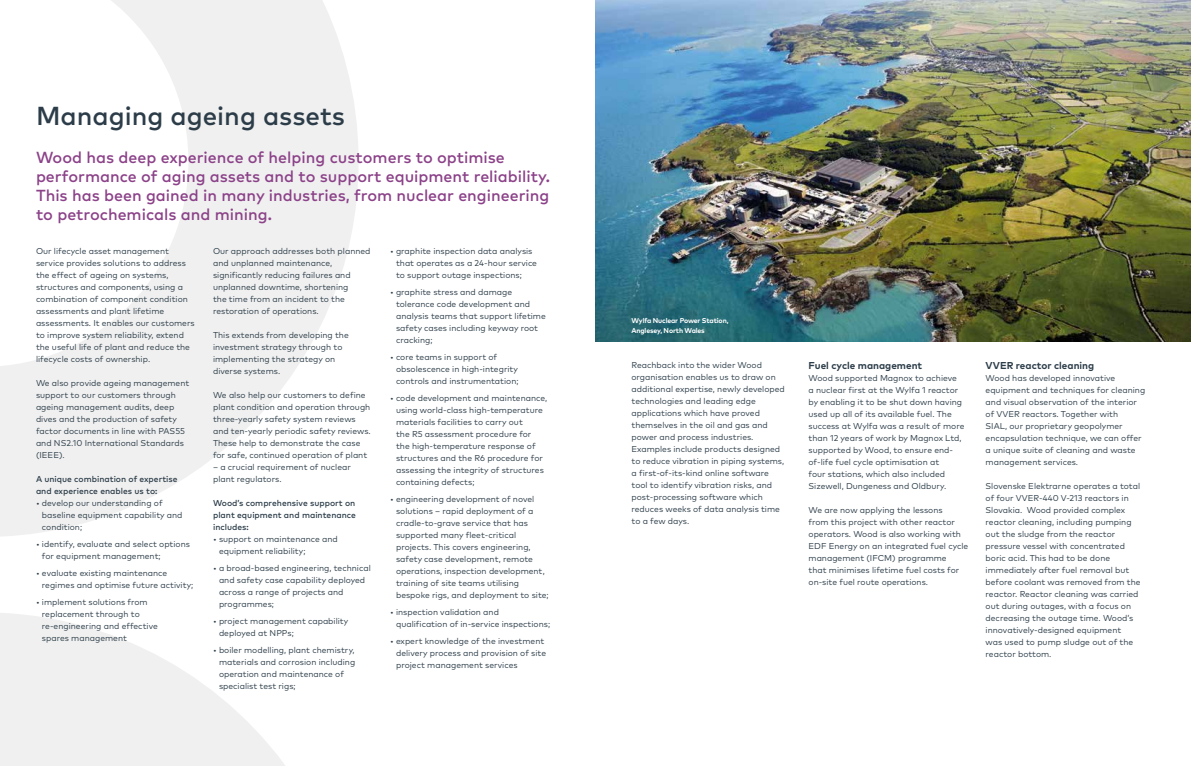
<style>
.page{position:relative;width:1191px;height:766px;background:#fff}
.page>*{position:absolute;margin:0;border:0;box-sizing:border-box;transform-origin:0 0}
.t1{font:500 26px "Mark Pro";color:#2c3d49}
.t2{font:500 16px/19px "Mark Pro";color:#8c4289}
.t3{font:700 10px "Mark Pro";color:#2c3d49}
.t4{font:8.5px/12px "Mark Pro";color:#2c3d49}
.t5{font:500 8.5px/12px "Mark Pro";color:#2c3d49}
.t6{font:700 7px/10px "Mark Pro";letter-spacing:-.02em;color:#fff}
</style>
<div class="page">
<svg style="left:0;top:613px;width:284px;height:152px;fill:#f0f0f0"></svg>
<svg style="left:0;top:0;width:358px;height:536px;fill:#f0f0f0"></svg>
<img style="left:595px;top:0;width:596px;height:342px">
<h1 class="t1" style="left:36px;top:96px;width:310px">Managing ageing assets</h1>
<h2 class="t2" style="left:36px;top:146px;width:515px">Wood has deep experience of helping customers to optimise performance of aging assets and to support equipment reliability.<br>This has been gained in many industries, from nuclear engineering to petrochemicals and mining.</h2>
<p class="t4" style="left:36px;top:244px;width:160px">Our lifecycle asset management service provides solutions to address the effect of ageing on systems, structures and components, using a combination of component condition assessments and plant lifetime assessments. It enables our customers to improve system reliability, extend the useful life of plant and reduce the lifecycle costs of ownership.</p>
<p class="t4" style="left:36px;top:376px;width:155px">We also provide ageing management support to our customers through ageing management audits, deep dives and the production of safety factor documents in line with PAS55 and NS2.10 International Standards (IEEE).</p>
<p class="t5" style="left:36px;top:472px;width:143px">A unique combination of expertise and experience enables us to:</p>
<p class="t4" style="left:42px;top:496px;width:142px;text-indent:-6px">• develop our understanding of baseline equipment capability and condition;</p>
<p class="t4" style="left:42px;top:537px;width:149px;text-indent:-6px">• identify, evaluate and select options for equipment management;</p>
<p class="t4" style="left:42px;top:566px;width:153px;text-indent:-6px">• evaluate existing maintenance regimes and optimise future activity;</p>
<p class="t4" style="left:42px;top:595px;width:117px;text-indent:-6px">• implement solutions from replacement through to re-engineering and effective spares management</p>
<p class="t4" style="left:213px;top:244px;width:159px">Our approach addresses both planned and unplanned maintenance, significantly reducing failures and unplanned downtime, shortening<br>the time from an incident to the restoration of operations.</p>
<p class="t4" style="left:213px;top:328px;width:137px">This extends from developing the investment strategy through to implementing the strategy on diverse systems.</p>
<p class="t4" style="left:213px;top:388px;width:159px">We also help our customers to define plant condition and operation through three-yearly safety system reviews and ten-yearly periodic safety reviews.<br>These help to demonstrate the case for safe, continued operation of plant</p>
<p class="t4" style="left:213px;top:460px;width:139px">– a crucial requirement of nuclear plant regulators.</p>
<p class="t5" style="left:213px;top:496px;width:144px;text-align:justify">Wood’s comprehensive support on plant equipment and maintenance includes:</p>
<p class="t4" style="left:219px;top:532px;width:120px;text-indent:-6px">• support on maintenance and equipment reliability;</p>
<p class="t4" style="left:219px;top:561px;width:153px;text-indent:-6px">• a broad-based engineering, technical and safety case capability deployed across a range of projects and programmes;</p>
<p class="t4" style="left:219px;top:614px;width:131px;text-indent:-6px">• project management capability deployed at NPPs;</p>
<p class="t4" style="left:219px;top:643px;width:138px;text-indent:-6px">• boiler modelling, plant chemistry, materials and corrosion including operation and maintenance of specialist test rigs;</p>
<p class="t4" style="left:396px;top:244px;width:142px;text-indent:-6px">• graphite inspection data analysis that operates as a 24-hour service to support outage inspections;</p>
<p class="t4" style="left:396px;top:285px;width:151px;text-indent:-6px">• graphite stress and damage tolerance code development and analysis teams that support lifetime safety cases including keyway root cracking;</p>
<p class="t4" style="left:396px;top:350px;width:124px;text-indent:-6px">• core teams in support of obsolescence in high-integrity controls and instrumentation;</p>
<p class="t4" style="left:396px;top:391px;width:153px;text-indent:-6px">• code development and maintenance, using world-class high-temperature materials facilities to carry out<br>the R5 assessment procedure for the high-temperature response of structures and the R6 procedure for assessing the integrity of structures containing defects;</p>
<p class="t4" style="left:396px;top:492px;width:154px;text-indent:-6px">• engineering development of novel solutions – rapid deployment of a cradle-to-grave service that has supported many fleet-critical projects. This covers engineering, safety case development, remote operations, inspection development, training of site teams utilising bespoke rigs, and deployment to site;</p>
<p class="t4" style="left:396px;top:605px;width:156px;text-indent:-6px">• inspection validation and qualification of in-service inspections;</p>
<p class="t4" style="left:396px;top:634px;width:152px;text-indent:-6px">• expert knowledge of the investment delivery process and provision of site project management services</p>
<p class="t6" style="left:631px;top:314px;width:98px">Wylfa Nuclear Power Station,<br>Anglesey, North Wales</p>
<p class="t4" style="left:631px;top:358px;width:155px">Reachback into the wider Wood organisation enables us to draw on additional expertise, newly developed technologies and leading edge applications which have proved themselves in the oil and gas and power and process industries.<br>Examples include products designed to reduce vibration in piping systems, a first-of-its-kind online software tool to identify vibration risks, and post-processing software which reduces weeks of data analysis time to a few days.</p>
<p class="t3" style="left:808px;top:358px;width:115px">Fuel cycle management</p>
<p class="t4" style="left:808px;top:371px;width:157px">Wood supported Magnox to achieve<br>a nuclear first at the Wylfa 1 reactor by enabling it to be shut down having used up all of its available fuel. The success at Wylfa was a result of more than 12 years of work by Magnox Ltd, supported by Wood, to ensure end&shy;of-life fuel cycle optimisation at<br>four stations, which also included Sizewell, Dungeness and Oldbury.</p>
<p class="t4" style="left:808px;top:503px;width:161px">We are now applying the lessons<br>from this project with other reactor operators. Wood is also working with EDF Energy on an integrated fuel cycle management (IFCM) programme<br>that minimises lifetime fuel costs for on-site fuel route operations.</p>
<p class="t3" style="left:985px;top:358px;width:110px">VVER reactor cleaning</p>
<p class="t4" style="left:985px;top:371px;width:161px">Wood has developed innovative equipment and techniques for cleaning and visual observation of the interior of VVER reactors. Together with<br>SIAL, our proprietary geopolymer encapsulation technique, we can offer a unique suite of cleaning and waste management services.</p>
<p class="t4" style="left:985px;top:479px;width:157px">Slovenske Elektrarne operates a total of four VVER-440 V-213 reactors in Slovakia. Wood provided complex reactor cleaning, including pumping out the sludge from the reactor pressure vessel with concentrated boric acid. This had to be done immediately after fuel removal but before coolant was removed from the reactor. Reactor cleaning was carried out during outages, with a focus on decreasing the outage time. Wood’s innovatively-designed equipment<br>was used to pump sludge out of the reactor bottom.</p>
</div>
